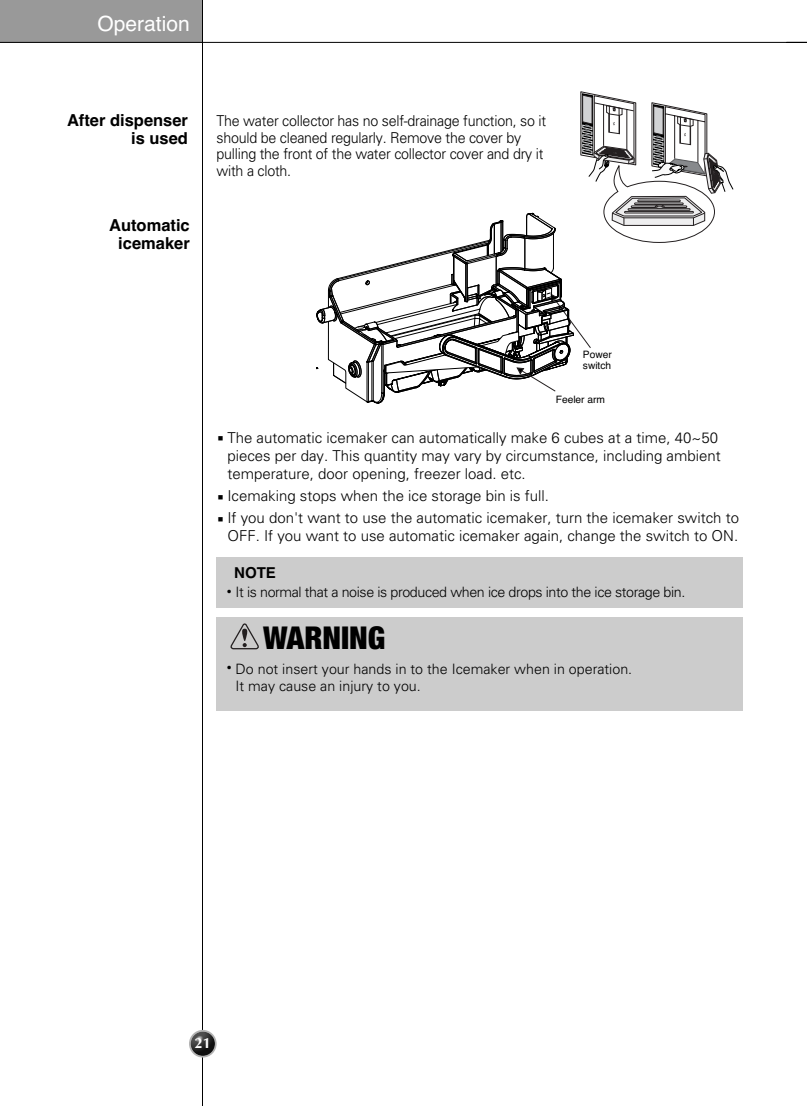
<style>
.page{position:relative;width:807px;height:1106px;background:#fff}
.page>*{position:absolute;margin:0;border:0;box-sizing:border-box;transform-origin:0 0}
.t1{font:900 condensed 31.5px "Helvetica Neue";color:#000}
.t2{font:21px "Helvetica";color:#fff}
.t3{font:700 16.5px/18px "Helvetica";color:#000;text-align:center}
.t4{font:300 15px/18px "Univers";color:#000}
.t5{font:300 15px/16.5px "Univers";color:#000;scale:.95 1}
.t6{font:700 15px "Helvetica";color:#000}
.t7{font:700 15px "Optane";color:#fff}
.t8{font:300 14.25px/17.1px "Univers";color:#000}
.t9{font:300 14.25px "Univers";letter-spacing:-.03em;color:#000}
.t10{font:10.2px/10.8px "Helvetica";color:#000}
</style>
<div class="page">
<div style="left:0;top:0;width:202px;height:43px;background:#999"></div>
<hr style="left:202px;top:0;width:1px;height:1106px;background:#000">
<hr style="left:0;top:42px;width:807px;height:1px;background:#000">
<svg style="left:189px;top:1029px;width:28px;height:28px"></svg>
<img style="left:191px;top:1031px;width:24px;height:24px;border-radius:50%">
<div style="left:217px;top:558px;width:526px;height:50px;background:#ccc"></div>
<div style="left:217px;top:617px;width:526px;height:93px;background:#ccc"></div>
<svg style="left:316px;top:91px;width:418px;height:312px"></svg>
<svg style="left:230px;top:623px;width:29px;height:27px"></svg>
<h2 class="t2" style="left:98px;top:16px;width:94px">Operation</h2>
<p class="t3" style="left:67px;top:113px;width:123px;text-align:right">After dispenser is used</p>
<p class="t5" style="left:217px;top:114px;width:348px">The water collector has no self-drainage function, so it should be cleaned regularly. Remove the cover by pulling the front of the water collector cover and dry it with a cloth.</p>
<p class="t3" style="left:109px;top:217px;width:82px">Automatic icemaker</p>
<p class="t10" style="left:583px;top:350px;width:30px">Power switch</p>
<p class="t10" style="left:556px;top:394px;width:51px">Feeler arm</p>
<p class="t4" style="left:227px;top:430px;width:495px">The automatic icemaker can automatically make 6 cubes at a time, 40~50 pieces per day. This quantity may vary by circumstance, including ambient temperature, door opening, freezer load. etc.</p>
<p class="t4" style="left:227px;top:486px;width:513px;line-height:22.2px">Icemaking stops when the ice storage bin is full.<br>If you don't want to use the automatic icemaker, turn the icemaker switch to</p>
<p class="t4" style="left:227px;top:528px;width:512px">OFF. If you want to use automatic icemaker again, change the switch to ON.</p>
<p class="t6" style="left:234px;top:567px;width:43px">NOTE</p>
<p class="t9" style="left:227px;top:587px;width:460px"><sup>•</sup> It is normal that a noise is produced when ice drops into the ice storage bin.</p>
<h1 class="t1" style="left:263px;top:626px;width:124px">WARNING</h1>
<p class="t8" style="left:236px;top:661px;width:398px;text-indent:-9px"><sup>•</sup> Do not insert your hands in to the Icemaker when in operation.<br>It may cause an injury to you.</p>
<p class="t7" style="left:195px;top:1036px;width:18px">21</p>
</div>
